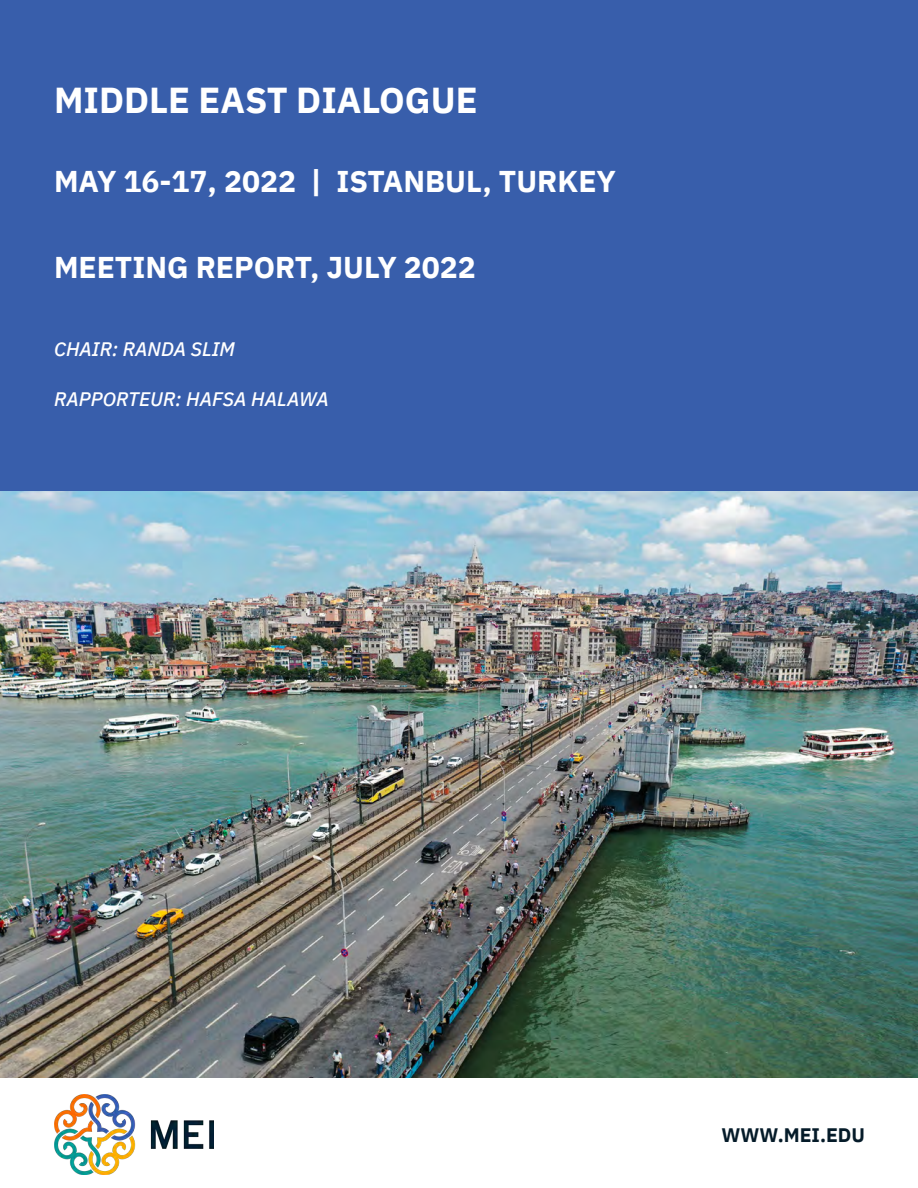
<style>
.page{position:relative;width:918px;height:1188px;background:#fff}
.page>*{position:absolute;margin:0;border:0;box-sizing:border-box;transform-origin:0 0}
.t1{font:700 36px "IBM Plex Sans";color:#fff}
.t2{font:700 30px "IBM Plex Sans";color:#fff}
.t3{font:italic 500 19.5px "IBM Plex Sans";color:#fff}
.t4{font:700 19.5px "IBM Plex Sans";color:#051b29}
</style>
<div class="page">
<img style="left:0;top:490px;width:918px;height:587px">
<img style="left:54px;top:1094px;width:159px;height:81px">
<div style="left:0;top:0;width:918px;height:490px;background:#385eab"></div>
<p class="t1" style="left:54px;top:71px;width:425px">MIDDLE EAST DIALOGUE</p>
<p class="t2" style="left:54px;top:157px;width:564px">MAY 16-17, 2022 | ISTANBUL, TURKEY</p>
<p class="t2" style="left:54px;top:244px;width:423px">MEETING REPORT, JULY 2022</p>
<p class="t3" style="left:54px;top:333px;width:183px">CHAIR: RANDA SLIM</p>
<p class="t3" style="left:54px;top:384px;width:276px">RAPPORTEUR: HAFSA HALAWA</p>
<p class="t4" style="left:722px;top:1119px;width:145px">WWW.MEI.EDU</p>
</div>
